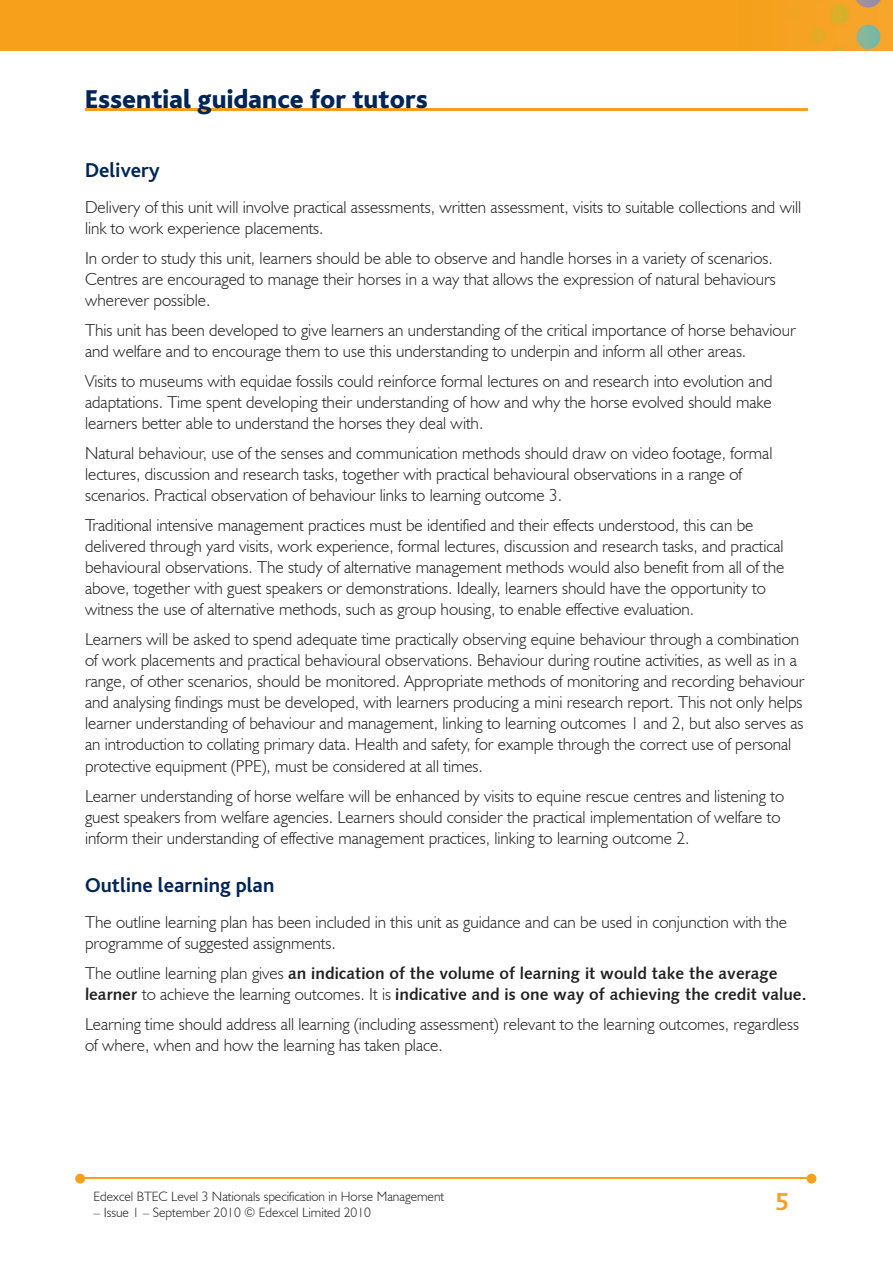
<style>
.page{position:relative;width:893px;height:1263px;background:#fff}
.page>*{position:absolute;margin:0;border:0;box-sizing:border-box;transform-origin:0 0}
.t1{font:800 27px "Bliss";color:#002556}
.t2{font:700 25.5px "Bliss";color:#f6a01b}
.t3{font:700 21px "Bliss";color:#002556}
.t4{font:300 17.25px/21px "Humanist 521 BT";color:#231f20}
.t5{font:16.5px/21px "Humanist 531 BT Bold A";color:#231f20}
.t6{font:300 13.5px "Humanist 521 BT";color:#231f20}
.s1{font-family:"Humanist 521 BT";font-weight:300;font-size:17.25px}
</style>
<div class="page">
<img style="left:0;top:0;width:893px;height:51px">
<hr style="left:82px;top:1178px;width:728px;height:1px;background:#f6a01b">
<svg style="left:807px;top:1174px;width:9px;height:9px"></svg>
<svg style="left:75px;top:1174px;width:10px;height:9px"></svg>
<hr style="left:85px;top:108px;width:723px;height:2px;background:#f6a01b">
<h1 class="t1" style="left:85px;top:85px;width:344px">Essential guidance for tutors</h1>
<p class="t3" style="left:85px;top:160px;width:76px">Delivery</p>
<p class="t4" style="left:85px;top:197px;width:718px">Delivery of this unit will involve practical assessments, written assessment, visits to suitable collections and will link to work experience placements.</p>
<p class="t4" style="left:85px;top:248px;width:692px">In order to study this unit, learners should be able to observe and handle horses in a variety of scenarios.<br>Centres are encouraged to manage their horses in a way that allows the expression of natural behaviours wherever possible.</p>
<p class="t4" style="left:85px;top:320px;width:712px">This unit has been developed to give learners an understanding of the critical importance of horse behaviour and welfare and to encourage them to use this understanding to underpin and inform all other areas.</p>
<p class="t4" style="left:85px;top:371px;width:689px;text-align:justify">Visits to museums with equidae fossils could reinforce formal lectures on and research into evolution and adaptations. Time spent developing their understanding of how and why the horse evolved should make learners better able to understand the horses they deal with.</p>
<p class="t4" style="left:85px;top:443px;width:689px">Natural behaviour, use of the senses and communication methods should draw on video footage, formal lectures, discussion and research tasks, together with practical behavioural observations in a range of scenarios. Practical observation of behaviour links to learning outcome 3.</p>
<p class="t4" style="left:85px;top:515px;width:701px">Traditional intensive management practices must be identified and their effects understood, this can be delivered through yard visits, work experience, formal lectures, discussion and research tasks, and practical behavioural observations. The study of alternative management methods would also benefit from all of the above, together with guest speakers or demonstrations. Ideally, learners should have the opportunity to witness the use of alternative methods, such as group housing, to enable effective evaluation.</p>
<p class="t4" style="left:85px;top:629px;width:721px">Learners will be asked to spend adequate time practically observing equine behaviour through a combination of work placements and practical behavioural observations. Behaviour during routine activities, as well as in a range, of other scenarios, should be monitored. Appropriate methods of monitoring and recording behaviour and analysing findings must be developed, with learners producing a mini research report. This not only helps learner understanding of behaviour and management, linking to learning outcomes 1 and 2, but also serves as an introduction to collating primary data. Health and safety, for example through the correct use of personal protective equipment (PPE), must be considered at all times.</p>
<p class="t4" style="left:85px;top:785px;width:701px">Learner understanding of horse welfare will be enhanced by visits to equine rescue centres and listening to guest speakers from welfare agencies. Learners should consider the practical implementation of welfare to inform their understanding of effective management practices, linking to learning outcome 2.</p>
<p class="t3" style="left:85px;top:874px;width:191px">Outline learning plan</p>
<p class="t4" style="left:85px;top:911px;width:704px">The outline learning plan has been included in this unit as guidance and can be used in conjunction with the programme of suggested assignments.</p>
<p class="t5" style="left:85px;top:962px;width:723px"><span class="s1">The outline learning plan gives</span> an indication of the volume of learning it would take the average learner <span class="s1">to achieve the learning outcomes. It is</span> indicative and is one way of achieving the credit value.</p>
<p class="t4" style="left:85px;top:1013px;width:716px">Learning time should address all learning (including assessment) relevant to the learning outcomes, regardless of where, when and how the learning has taken place.</p>
<p class="t6" style="left:94px;top:1188px;width:352px">Edexcel BTEC Level 3 Nationals specification in Horse Management</p>
<p class="t6" style="left:94px;top:1204px;width:279px">– Issue 1 – September 2010 © Edexcel Limited 2010</p>
<h2 class="t2" style="left:775px;top:1189px;width:15px">5</h2>
</div>
